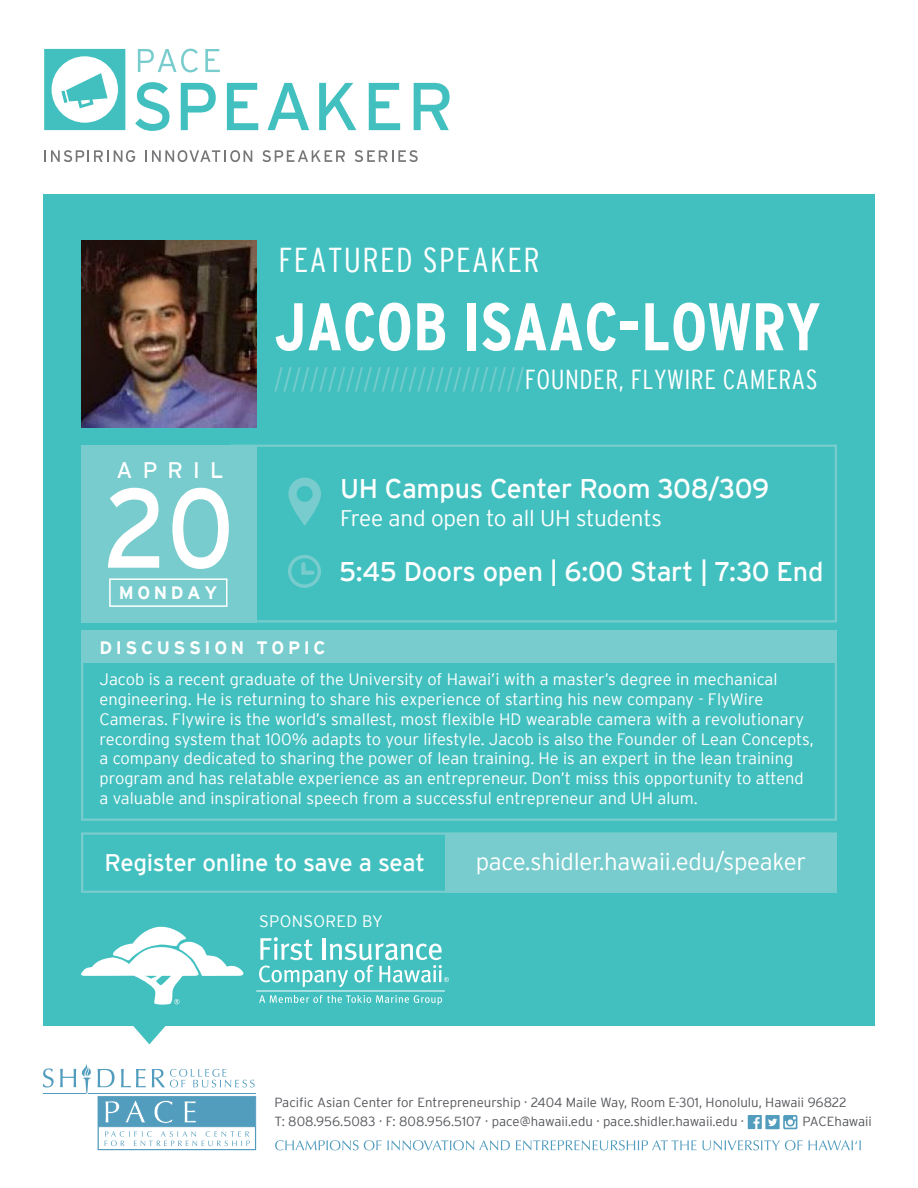
<style>
.page{position:relative;width:918px;height:1188px;background:#fff}
.page>*{position:absolute;margin:0;border:0;box-sizing:border-box;transform-origin:0 0}
.t1{font:112.5px "Interstate";color:#fff;scale:.91 1}
.t2{font:700 condensed 67.2px "Interstate";color:#fff}
.t3{font:300 condensed 34.5px "Interstate";letter-spacing:.04em;color:#fff}
.t4{font:300 condensed 27.45px "Interstate";letter-spacing:.02em;color:#78cccd}
.t5{font:27px "Interstate";letter-spacing:-.01em;color:#fff}
.t6{font:300 24px "Interstate";letter-spacing:-.01em;color:#fff}
.t7{font:24px "Interstate";letter-spacing:-.01em;color:#fff}
.t8{font:300 22.5px "Interstate";letter-spacing:-.01em;color:#fff}
.t9{font:22.5px "Interstate";letter-spacing:.45em;color:#fff}
.t10{font:700 18px "Interstate";letter-spacing:.2em;color:#fff}
.t11{font:300 16.5px/19.8px "Interstate";color:#fff}
.t12{font:300 16.5px "Interstate";letter-spacing:.02em;color:#fff}
.t13{font:300 13.2px/18.8px "Interstate";color:#54555a}
.s1{color:#fff}
</style>
<div class="page">
<svg style="left:275px;top:1140px;width:586px;height:10px"></svg>
<div style="left:43px;top:194px;width:832px;height:832px;background:#42c0bf"></div>
<svg style="left:98px;top:1096px;width:158px;height:54px"></svg>
<hr style="left:43px;top:1093px;width:42px;height:1px;background:#529cbe">
<hr style="left:88px;top:1093px;width:168px;height:1px;background:#529cbe">
<svg style="left:82px;top:1064px;width:9px;height:30px"></svg>
<svg style="left:43px;top:1068px;width:11px;height:19px"></svg>
<svg style="left:60px;top:1069px;width:16px;height:18px"></svg>
<svg style="left:98px;top:1069px;width:17px;height:18px"></svg>
<svg style="left:121px;top:1069px;width:25px;height:18px"></svg>
<svg style="left:152px;top:1069px;width:103px;height:18px"></svg>
<svg style="left:748px;top:1115px;width:49px;height:14px"></svg>
<svg style="left:138px;top:49px;width:60px;height:23px"></svg>
<svg style="left:205px;top:49px;width:15px;height:23px"></svg>
<svg style="left:45px;top:150px;width:90px;height:12px"></svg>
<svg style="left:145px;top:150px;width:107px;height:12px"></svg>
<svg style="left:262px;top:150px;width:83px;height:12px"></svg>
<svg style="left:355px;top:150px;width:63px;height:12px"></svg>
<svg style="left:135px;top:82px;width:35px;height:49px"></svg>
<svg style="left:181px;top:83px;width:35px;height:47px"></svg>
<svg style="left:227px;top:83px;width:31px;height:47px"></svg>
<svg style="left:267px;top:83px;width:42px;height:47px"></svg>
<svg style="left:319px;top:83px;width:37px;height:47px"></svg>
<svg style="left:369px;top:83px;width:31px;height:47px"></svg>
<svg style="left:414px;top:83px;width:36px;height:47px"></svg>
<svg style="left:44px;top:49px;width:81px;height:81px"></svg>
<img style="left:81px;top:240px;width:175px;height:187px">
<div style="left:81px;top:832px;width:756px;height:61px;border:2px solid #78cccd"></div>
<div style="left:446px;top:835px;width:391px;height:58px;background:#78cccd"></div>
<div style="left:81px;top:630px;width:756px;height:191px;border:2px solid #78cccd"></div>
<div style="left:83px;top:630px;width:754px;height:33px;background:#78cccd"></div>
<div style="left:81px;top:445px;width:175px;height:177px;background:#78cccd"></div>
<div style="left:230px;top:445px;width:607px;height:177px;border:2px solid #78cccd"></div>
<svg style="left:288px;top:478px;width:33px;height:48px"></svg>
<svg style="left:288px;top:555px;width:33px;height:33px"></svg>
<div style="left:109px;top:578px;width:118px;height:29px;border:2px solid #fff"></div>
<hr style="left:256px;top:991px;width:189px;height:1px;background:#fff">
<svg style="left:259px;top:995px;width:183px;height:10px"></svg>
<svg style="left:81px;top:927px;width:163px;height:117px"></svg>
<svg style="left:259px;top:937px;width:190px;height:50px"></svg>
<p class="t3" style="left:279px;top:240px;width:262px">FEATURED SPEAKER</p>
<p class="t9" style="left:117px;top:457px;width:108px">APRIL</p>
<p class="t1" style="left:103px;top:465px;width:146px">20</p>
<p class="t10" style="left:119px;top:583px;width:100px">MONDAY</p>
<p class="t2" style="left:274px;top:289px;width:548px">JACOB ISAAC-LOWRY</p>
<p class="t4" style="left:274px;top:364px;width:545px">////////////////////////////<span class="s1">FOUNDER, FLYWIRE CAMERAS</span></p>
<p class="t5" style="left:340px;top:473px;width:431px">UH Campus Center Room 308/309</p>
<p class="t8" style="left:340px;top:506px;width:323px">Free and open to all UH students</p>
<p class="t5" style="left:339px;top:556px;width:486px">5:45 Doors open | 6:00 Start | 7:30 End</p>
<p class="t10" style="left:100px;top:638px;width:228px">DISCUSSION TOPIC</p>
<p class="t11" style="left:100px;top:669px;width:716px">Jacob is a recent graduate of the University of Hawai’i with a master’s degree in mechanical engineering. He is returning to share his experience of starting his new company - FlyWire Cameras. Flywire is the world’s smallest, most flexible HD wearable camera with a revolutionary recording system that 100% adapts to your lifestyle. Jacob is also the Founder of Lean Concepts, a company dedicated to sharing the power of lean training. He is an expert in the lean training program and has relatable experience as an entrepreneur. Don’t miss this opportunity to attend a valuable and inspirational speech from a successful entrepreneur and UH alum.</p>
<p class="t7" style="left:105px;top:849px;width:322px">Register online to save a seat</p>
<p class="t6" style="left:476px;top:848px;width:332px">pace.shidler.hawaii.edu/speaker</p>
<p class="t12" style="left:259px;top:912px;width:125px">SPONSORED BY</p>
<p class="t13" style="left:274px;top:1093px;width:574px">Pacific Asian Center for Entrepreneurship · 2404 Maile Way, Room E-301, Honolulu, Hawaii 96822<br>T: 808.956.5083 · F: 808.956.5107 · pace@hawaii.edu · pace.shidler.hawaii.edu ·</p>
<p class="t13" style="left:802px;top:1112px;width:71px">PACEhawaii</p>
</div>
